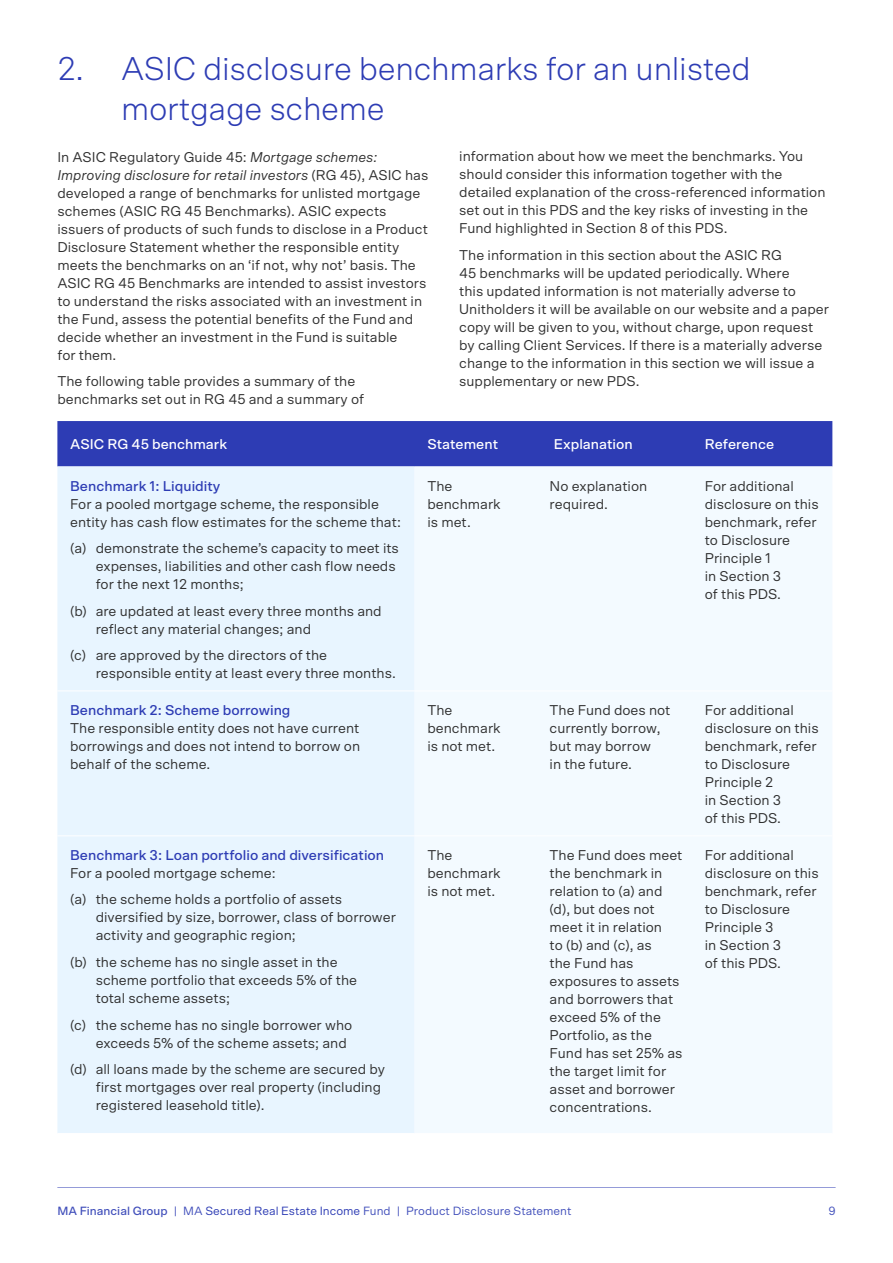
<style>
.page{position:relative;width:893px;height:1263px;background:#fff}
.page>*{position:absolute;margin:0;border:0;box-sizing:border-box;transform-origin:0 0}
.t1{font:300 33px/39.6px "Scto Grotesk A";letter-spacing:-.01em;color:#2d3cb4}
.t2{font:14.25px/18px "Scto Grotesk A";color:#2f2f2f}
.t3{font:500 14.25px "Scto Grotesk A";color:#2d3cb4}
.t4{font:500 14.25px "Scto Grotesk A";color:#fff}
.t5{font:12px "Scto Grotesk A";color:#4250bb}
.s1{font-style:italic}
.s2{font-weight:500}
.s3{color:#2d3cb4}
</style>
<div class="page">
<div style="left:57px;top:421px;width:775px;height:45px;background:#2d3cb4"></div>
<div style="left:57px;top:466px;width:358px;height:667px;background:#e8f5ff"></div>
<div style="left:415px;top:466px;width:417px;height:667px;background:#f3faff"></div>
<hr style="left:57px;top:691px;width:358px;height:1px;background:#fff">
<hr style="left:57px;top:835px;width:358px;height:1px;background:#fff">
<hr style="left:415px;top:691px;width:122px;height:1px;background:#fff">
<hr style="left:537px;top:691px;width:155px;height:1px;background:#fff">
<hr style="left:692px;top:691px;width:140px;height:1px;background:#fff">
<hr style="left:415px;top:835px;width:122px;height:1px;background:#fff">
<hr style="left:537px;top:835px;width:155px;height:1px;background:#fff">
<hr style="left:692px;top:835px;width:140px;height:1px;background:#fff">
<h1 class="t1" style="left:121px;top:49px;width:631px;text-indent:-64px">2. ASIC disclosure benchmarks for an unlisted mortgage scheme</h1>
<p class="t2" style="left:57px;top:147px;width:372px">In ASIC Regulatory Guide 45: <span class="s1">Mortgage schemes:<br>Improving disclosure for retail investors</span> (RG 45), ASIC has developed a range of benchmarks for unlisted mortgage schemes (ASIC RG 45 Benchmarks). ASIC expects issuers of products of such funds to disclose in a Product Disclosure Statement whether the responsible entity meets the benchmarks on an ‘if not, why not’ basis. The ASIC RG 45 Benchmarks are intended to assist investors to understand the risks associated with an investment in the Fund, assess the potential benefits of the Fund and decide whether an investment in the Fund is suitable<br>for them.</p>
<p class="t2" style="left:57px;top:372px;width:308px">The following table provides a summary of the benchmarks set out in RG 45 and a summary of</p>
<p class="t2" style="left:459px;top:147px;width:368px">information about how we meet the benchmarks. You should consider this information together with the detailed explanation of the cross-referenced information set out in this PDS and the key risks of investing in the Fund highlighted in Section 8 of this PDS.</p>
<p class="t2" style="left:459px;top:246px;width:371px">The information in this section about the ASIC RG<br>45 benchmarks will be updated periodically. Where<br>this updated information is not materially adverse to Unitholders it will be available on our website and a paper copy will be given to you, without charge, upon request by calling Client Services. If there is a materially adverse change to the information in this section we will issue a supplementary or new PDS.</p>
<p class="t4" style="left:70px;top:436px;width:159px">ASIC RG 45 benchmark</p>
<p class="t4" style="left:427px;top:436px;width:72px">Statement</p>
<p class="t4" style="left:554px;top:436px;width:80px">Explanation</p>
<p class="t4" style="left:705px;top:436px;width:71px">Reference</p>
<p class="t3" style="left:70px;top:477px;width:152px">Benchmark 1: Liquidity</p>
<p class="t2" style="left:70px;top:494px;width:332px">For a pooled mortgage scheme, the responsible entity has cash flow estimates for the scheme that:</p>
<p class="t2" style="left:96px;top:539px;width:305px;text-indent:-26px">(a) demonstrate the scheme’s capacity to meet its expenses, liabilities and other cash flow needs for the next 12 months;</p>
<p class="t2" style="left:96px;top:601px;width:288px;text-indent:-26px">(b) are updated at least every three months and reflect any material changes; and</p>
<p class="t2" style="left:96px;top:646px;width:302px;text-indent:-26px">(c) are approved by the directors of the responsible entity at least every three months.</p>
<p class="t2" style="left:427px;top:476px;width:75px">The benchmark is met.</p>
<p class="t2" style="left:550px;top:476px;width:99px">No explanation required.</p>
<p class="t2" style="left:705px;top:476px;width:115px">For additional disclosure on this benchmark, refer to Disclosure<br>Principle 1<br>in Section 3<br>of this PDS.</p>
<p class="t3" style="left:70px;top:702px;width:222px">Benchmark 2: Scheme borrowing</p>
<p class="t2" style="left:70px;top:719px;width:292px;text-align:justify">The responsible entity does not have current borrowings and does not intend to borrow on behalf of the scheme.</p>
<p class="t3" style="left:70px;top:846px;width:316px">Benchmark 3: Loan portfolio and diversification</p>
<p class="t2" style="left:70px;top:859px;width:274px;line-height:26.5px">For a pooled mortgage scheme:<br>(a) the scheme holds a portfolio of assets</p>
<p class="t2" style="left:96px;top:908px;width:302px">diversified by size, borrower, class of borrower activity and geographic region;</p>
<p class="t2" style="left:96px;top:953px;width:263px;text-indent:-26px">(b) the scheme has no single asset in the scheme portfolio that exceeds 5% of the total scheme assets;</p>
<p class="t2" style="left:96px;top:1015px;width:258px;text-indent:-26px">(c) the scheme has no single borrower who exceeds 5% of the scheme assets; and</p>
<p class="t2" style="left:96px;top:1060px;width:291px;text-indent:-26px">(d) all loans made by the scheme are secured by first mortgages over real property (including registered leasehold title).</p>
<p class="t2" style="left:427px;top:701px;width:75px">The benchmark is not met.</p>
<p class="t2" style="left:550px;top:701px;width:122px">The Fund does not currently borrow, but may borrow<br>in the future.</p>
<p class="t2" style="left:705px;top:701px;width:115px">For additional disclosure on this benchmark, refer to Disclosure<br>Principle 2<br>in Section 3<br>of this PDS.</p>
<p class="t2" style="left:427px;top:846px;width:75px">The benchmark is not met.</p>
<p class="t2" style="left:550px;top:846px;width:134px">The Fund does meet the benchmark in relation to (a) and (d), but does not meet it in relation<br>to (b) and (c), as<br>the Fund has exposures to assets and borrowers that exceed 5% of the<br>Portfolio, as the<br>Fund has set 25% as the target limit for asset and borrower concentrations.</p>
<p class="t2" style="left:705px;top:846px;width:115px">For additional disclosure on this benchmark, refer to Disclosure<br>Principle 3<br>in Section 3<br>of this PDS.</p>
<p class="t5" style="left:57px;top:1204px;width:516px"><span class="s2">MA Financial Group</span> | MA <span class="s3">Secured Real Estate Income</span> Fund | Product Disclosure Statement</p>
<p class="t5" style="left:828px;top:1204px;width:9px">9</p>
</div>
